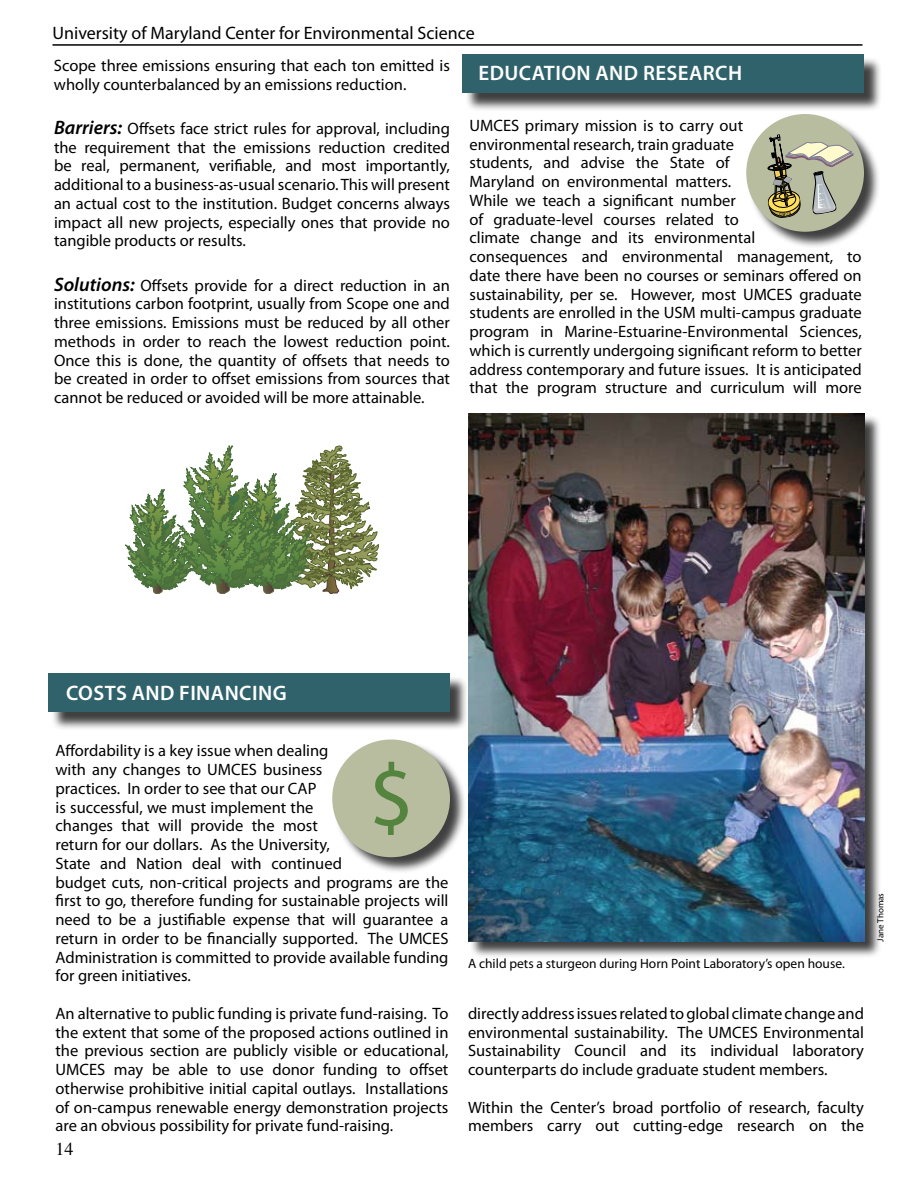
<style>
.page{position:relative;width:918px;height:1188px;background:#fff}
.page>*{position:absolute;margin:0;border:0;box-sizing:border-box;transform-origin:0 0}
.t1{font:600 21px "Myriad Pro";letter-spacing:.02em;color:#fff}
.t2{font:18px "Myriad Pro";color:#000}
.t3{font:18px "Times";color:#000}
.t4{font:16.5px/18.8px "Myriad Pro";color:#000}
.t5{font:13.5px "Myriad Pro";color:#000}
.t6{font:9px "Myriad Pro";color:#000}
.s1{font-weight:600;font-style:italic;font-size:19.5px}
</style>
<div class="page">
<hr style="left:52px;top:44px;width:810px;height:2px;background:#000">
<div style="left:51px;top:676px;width:418px;height:55px;background:#000;opacity:.75"></div>
<div style="left:48px;top:674px;width:402px;height:38px;background:#2f626b"></div>
<div style="left:465px;top:56px;width:418px;height:56px;background:#000;opacity:.75"></div>
<div style="left:462px;top:54px;width:402px;height:39px;background:#2f626b"></div>
<div style="left:469px;top:414px;width:412px;height:545px;background:#000;opacity:.75"></div>
<img style="left:468px;top:413px;width:396px;height:529px">
<svg style="left:125px;top:445px;width:254px;height:149px"></svg>
<div style="left:333px;top:740px;width:133px;height:134px;background:#000;opacity:.75"></div>
<div style="left:332px;top:740px;width:118px;height:117px;background:#b9bda0;border-radius:50%"></div>
<svg style="left:374px;top:762px;width:34px;height:73px"></svg>
<div style="left:747px;top:115px;width:133px;height:133px;background:#000;opacity:.75"></div>
<div style="left:746px;top:114px;width:118px;height:118px;background:#b9bda0;border-radius:50%"></div>
<svg style="left:767px;top:133px;width:86px;height:86px"></svg>
<p class="t2" style="left:52px;top:22px;width:424px">University of Maryland Center for Environmental Science</p>
<p class="t4" style="left:54px;top:56px;width:397px">Scope three emissions ensuring that each ton emitted is wholly counterbalanced by an emissions reduction.</p>
<p class="t4" style="left:54px;top:119px;width:398px;text-align:justify"><span class="s1">Barriers:</span> Offsets face strict rules for approval, including the requirement that the emissions reduction credited be real, permanent, verifiable, and most importantly, additional to a business-as-usual scenario. This will present an actual cost to the institution. Budget concerns always impact all new projects, especially ones that provide no tangible products or results.</p>
<p class="t4" style="left:54px;top:275px;width:398px;text-align:justify"><span class="s1">Solutions:</span> Offsets provide for a direct reduction in an institutions carbon footprint, usually from Scope one and three emissions. Emissions must be reduced by all other methods in order to reach the lowest reduction point.<br>Once this is done, the quantity of offsets that needs to be created in order to offset emissions from sources that cannot be reduced or avoided will be more attainable.</p>
<p class="t1" style="left:479px;top:60px;width:39px">EDUCATION</p>
<p class="t1" style="left:596px;top:60px;width:73px">AND RESEA</p>
<p class="t1" style="left:703px;top:60px;width:41px">RCH</p>
<p class="t4" style="left:470px;top:116px;width:394px">UMCES primary mission is to carry out<br>environmental research, train graduate<br>students, and advise the State of<br>Maryland on environmental matters.<br>While we teach a significant number<br>of graduate-level courses related to<br>climate change and its environmental<br>consequences and environmental management, to date there have been no courses or seminars offered on sustainability, per se. However, most UMCES graduate students are enrolled in the USM multi-campus graduate program in Marine-Estuarine-Environmental Sciences, which is currently undergoing significant reform to better address contemporary and future issues. It is anticipated that the program structure and curriculum will more</p>
<p class="t1" style="left:66px;top:679px;width:25px">COSTS</p>
<p class="t1" style="left:132px;top:679px;width:60px">AN D FINANCIN</p>
<p class="t1" style="left:273px;top:679px;width:15px">G</p>
<p class="t4" style="left:56px;top:741px;width:394px">Affordability is a key issue when dealing<br>with any changes to UMCES business<br>practices. In order to see that our CAP<br>is successful, we must implement the<br>changes that will provide the most<br>return for our dollars. As the University,<br>State and Nation deal with continued<br>budget cuts, non-critical projects and programs are the first to go, therefore funding for sustainable projects will need to be a justifiable expense that will guarantee a return in order to be financially supported. The UMCES Administration is committed to provide available funding for green initiatives.</p>
<p class="t4" style="left:56px;top:1004px;width:395px;text-align:justify">An alternative to public funding is private fund-raising. To the extent that some of the proposed actions outlined in the previous section are publicly visible or educational, UMCES may be able to use donor funding to offset otherwise prohibitive initial capital outlays. Installations of on-campus renewable energy demonstration projects are an obvious possibility for private fund-raising.</p>
<p class="t3" style="left:56px;top:1132px;width:19px">14</p>
<p class="t5" style="left:468px;top:955px;width:378px">A child pets a sturgeon during Horn Point Laboratory’s open house.</p>
<p class="t4" style="left:468px;top:1004px;width:398px;text-align:justify">directly address issues related to global climate change and environmental sustainability. The UMCES Environmental Sustainability Council and its individual laboratory counterparts do include graduate student members.</p>
<p class="t4" style="left:468px;top:1097px;width:398px">Within the Center’s broad portfolio of research, faculty members carry out cutting-edge research on the</p>
<p class="t6" style="left:875px;top:942px;width:50px;rotate:-90deg">Jane Thomas</p>
</div>
